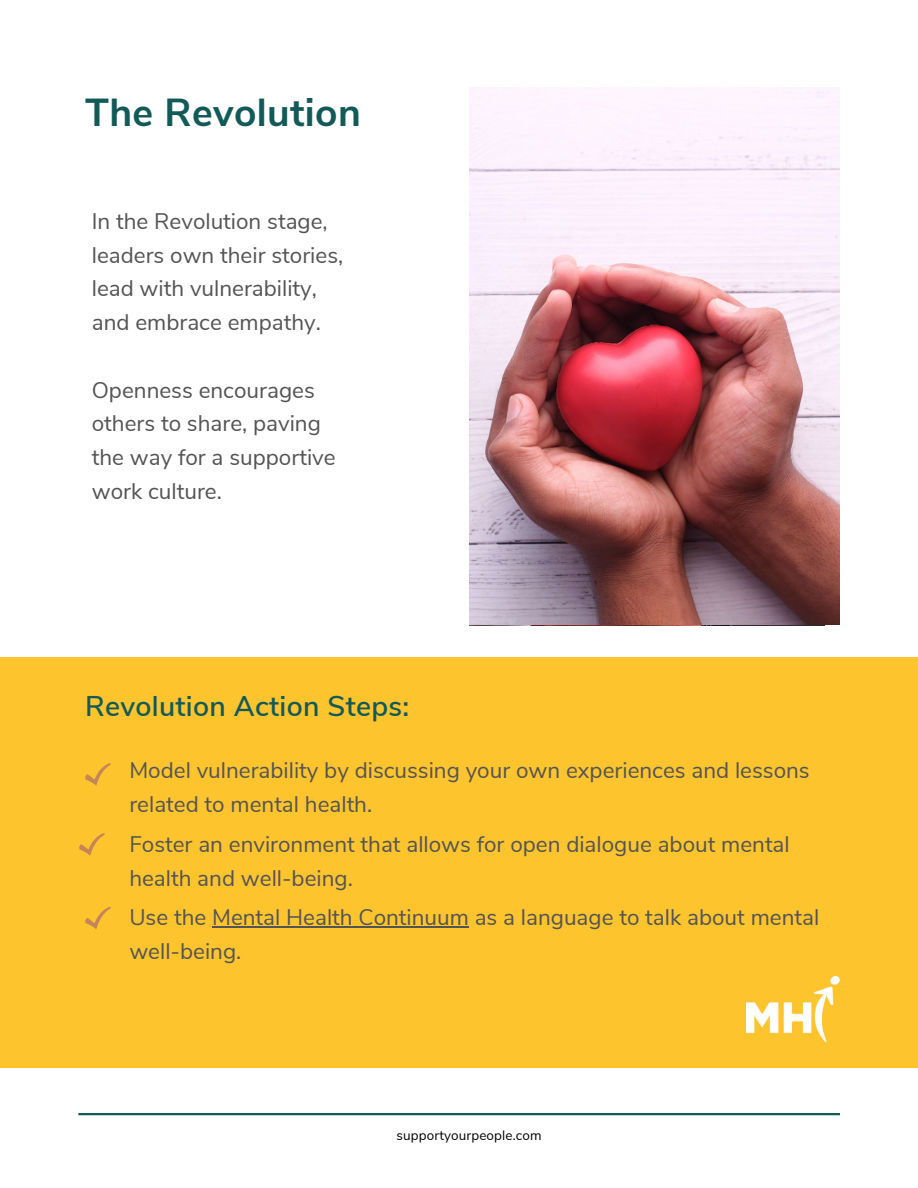
<style>
.page{position:relative;width:918px;height:1188px;background:#fff}
.page>*{position:absolute;margin:0;border:0;box-sizing:border-box;transform-origin:0 0}
.t1{font:700 39px "Nunito Sans";letter-spacing:.01em;color:#125a58}
.t2{font:600 28.5px "Nunito Sans";letter-spacing:.01em;color:#125a58}
.t3{font:22.5px/33.8px "Nunito Sans";color:#545454}
.t4{font:13.5px "Nunito Sans";letter-spacing:.01em;color:#000}
</style>
<div class="page">
<hr style="left:78px;top:1113px;width:762px;height:2px;background:#125a58">
<div style="left:0;top:658px;width:918px;height:410px;background:#fec42e"></div>
<svg style="left:85px;top:763px;width:26px;height:23px"></svg>
<svg style="left:79px;top:833px;width:26px;height:23px"></svg>
<svg style="left:85px;top:907px;width:26px;height:22px"></svg>
<img style="left:469px;top:87px;width:370px;height:538px">
<hr style="left:212px;top:927px;width:257px;height:1px;background:#545454">
<img style="left:746px;top:977px;width:94px;height:66px">
<p class="t1" style="left:85px;top:87px;width:277px">The Revolution</p>
<p class="t3" style="left:92px;top:205px;width:253px">In the Revolution stage, leaders own their stories, lead with vulnerability, and embrace empathy.</p>
<p class="t3" style="left:92px;top:373px;width:245px">Openness encourages others to share, paving the way for a supportive work culture.</p>
<p class="t2" style="left:85px;top:687px;width:326px">Revolution Action Steps:</p>
<p class="t3" style="left:129px;top:754px;width:682px">Model vulnerability by discussing your own experiences and lessons related to mental health.</p>
<p class="t3" style="left:129px;top:827px;width:662px">Foster an environment that allows for open dialogue about mental health and well-being.</p>
<p class="t3" style="left:129px;top:901px;width:691px">Use the Mental Health Continuum as a language to talk about mental well-being.</p>
<p class="t4" style="left:397px;top:1126px;width:147px">supportyourpeople.com</p>
</div>
